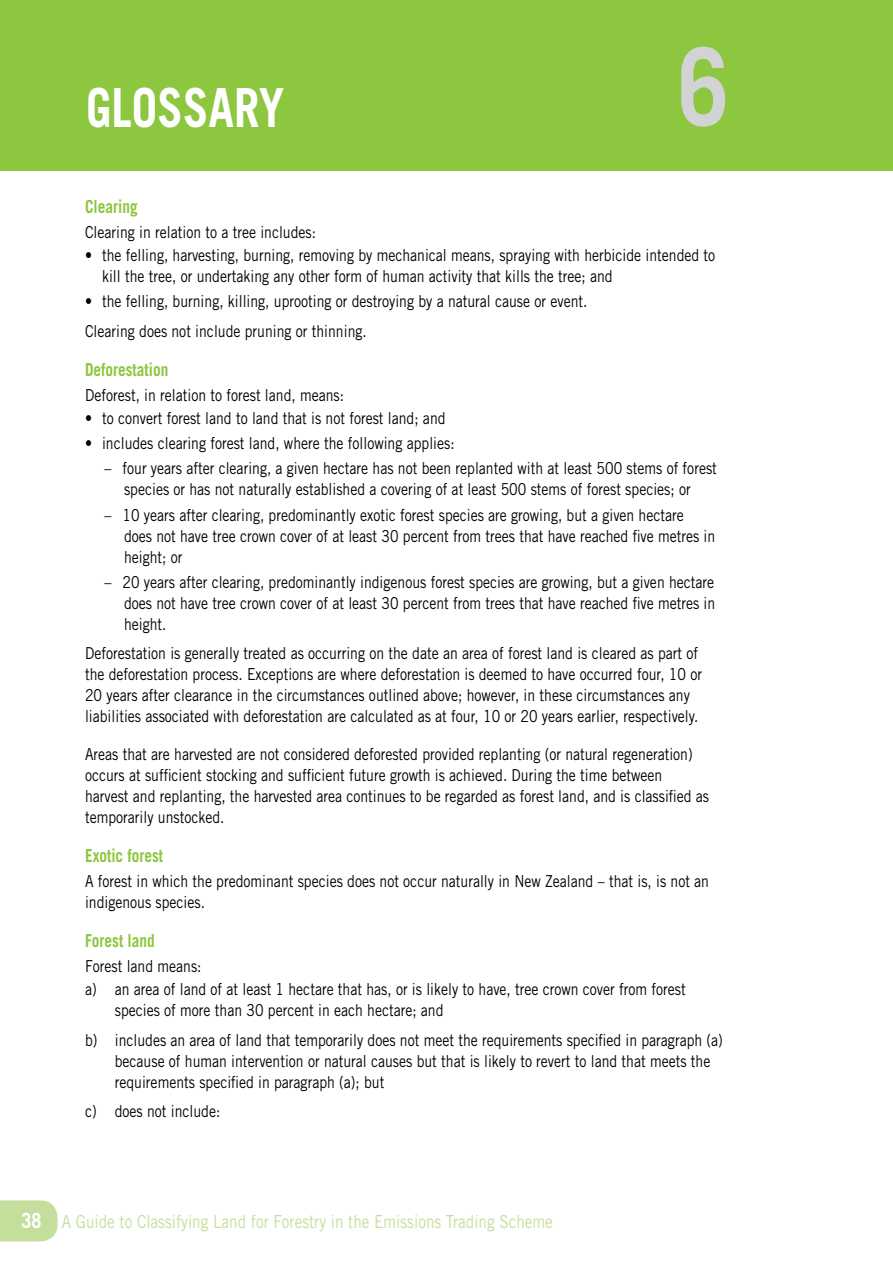
<style>
.page{position:relative;width:893px;height:1263px;background:#fff}
.page>*{position:absolute;margin:0;border:0;box-sizing:border-box;transform-origin:0 0}
.t1{font:700 108px "Trade Gothic LT Std";color:#d1d3d4;scale:.85 1}
.t2{font:700 54px "Trade Gothic LT Std";color:#fff;scale:.85 1}
.t3{font:18px "Trade Gothic LT Std";color:#c4df9b;scale:.85 1}
.t4{font:700 18px "Trade Gothic LT Std";color:#8dc63f;scale:.85 1}
.t5{font:16.5px/21px "Trade Gothic LT Std";color:#000;scale:.85 1}
.s1{font-weight:700;font-size:21px;color:#fff}
</style>
<div class="page">
<svg style="left:0;top:1200px;width:58px;height:41px"></svg>
<div style="left:0;top:0;width:893px;height:170px;background:#8dc63f"></div>
<h2 class="t2" style="left:86px;top:74px;width:115px">Glossar</h2>
<h2 class="t2" style="left:259px;top:74px;width:32px">y</h2>
<h1 class="t1" style="left:678px;top:21px;width:62px">6</h1>
<p class="t4" style="left:85px;top:195px;width:64px">Clearing</p>
<p class="t5" style="left:85px;top:221px;width:273px">Clearing in relation to a tree includes:</p>
<p class="t5" style="left:102px;top:245px;width:723px;text-indent:-17px">• the felling, harvesting, burning, removing by mechanical means, spraying with herbicide intended to kill the tree, or undertaking any other form of human activity that kills the tree; and</p>
<p class="t5" style="left:85px;top:286px;width:593px;line-height:29.5px">• the felling, burning, killing, uprooting or destroying by a natural cause or event.<br>Clearing does not include pruning or thinning.</p>
<p class="t4" style="left:85px;top:358px;width:100px">Deforestation</p>
<p class="t5" style="left:85px;top:384px;width:306px">Deforest, in relation to forest land, means:</p>
<p class="t5" style="left:85px;top:407px;width:426px">• to convert forest land to land that is not forest land; and</p>
<p class="t5" style="left:85px;top:433px;width:436px">• includes clearing forest land, where the following applies:</p>
<p class="t5" style="left:105px;top:458px;width:722px;text-align:center">– four years after clearing, a given hectare has not been replanted with at least 500 stems of forest species or has not naturally established a covering of at least 500 stems of forest species; or</p>
<p class="t5" style="left:124px;top:504px;width:697px;text-indent:-19px">– 10 years after clearing, predominantly exotic forest species are growing, but a given hectare does not have tree crown cover of at least 30 percent from trees that have reached five metres in height; or</p>
<p class="t5" style="left:124px;top:571px;width:697px;text-align:justify;text-indent:-19px">– 20 years after clearing, predominantly indigenous forest species are growing, but a given hectare does not have tree crown cover of at least 30 percent from trees that have reached five metres in height.</p>
<p class="t5" style="left:85px;top:643px;width:727px">Deforestation is generally treated as occurring on the date an area of forest land is cleared as part of the deforestation process. Exceptions are where deforestation is deemed to have occurred four, 10 or 20 years after clearance in the circumstances outlined above; however, in these circumstances any liabilities associated with deforestation are calculated as at four, 10 or 20 years earlier, respectively.</p>
<p class="t5" style="left:85px;top:744px;width:736px">Areas that are harvested are not considered deforested provided replanting (or natural regeneration) occurs at sufficient stocking and sufficient future growth is achieved. During the time between harvest and replanting, the harvested area continues to be regarded as forest land, and is classified as temporarily unstocked.</p>
<p class="t4" style="left:85px;top:844px;width:93px">Exotic forest</p>
<p class="t5" style="left:85px;top:871px;width:736px">A forest in which the predominant species does not occur naturally in New Zealand – that is, is not an indigenous species.</p>
<p class="t4" style="left:85px;top:929px;width:83px">Forest land</p>
<p class="t5" style="left:85px;top:954px;width:708px;line-height:23.1px">Forest land means:<br>a) an area of land of at least 1 hectare that has, or is likely to have, tree crown cover from forest</p>
<p class="t5" style="left:85px;top:995px;width:752px;line-height:29.5px;text-indent:30px">species of more than 30 percent in each hectare; and<br>b) includes an area of land that temporarily does not meet the requirements specified in paragraph (a)</p>
<p class="t5" style="left:115px;top:1050px;width:702px">because of human intervention or natural causes but that is likely to revert to land that meets the requirements specified in paragraph (a); but</p>
<p class="t5" style="left:85px;top:1101px;width:161px">c) does not include:</p>
<p class="t3" style="left:21px;top:1210px;width:627px"><span class="s1">38</span> A Guide to Classifying Land for Forestry in the Emissions Trading Scheme</p>
</div>
